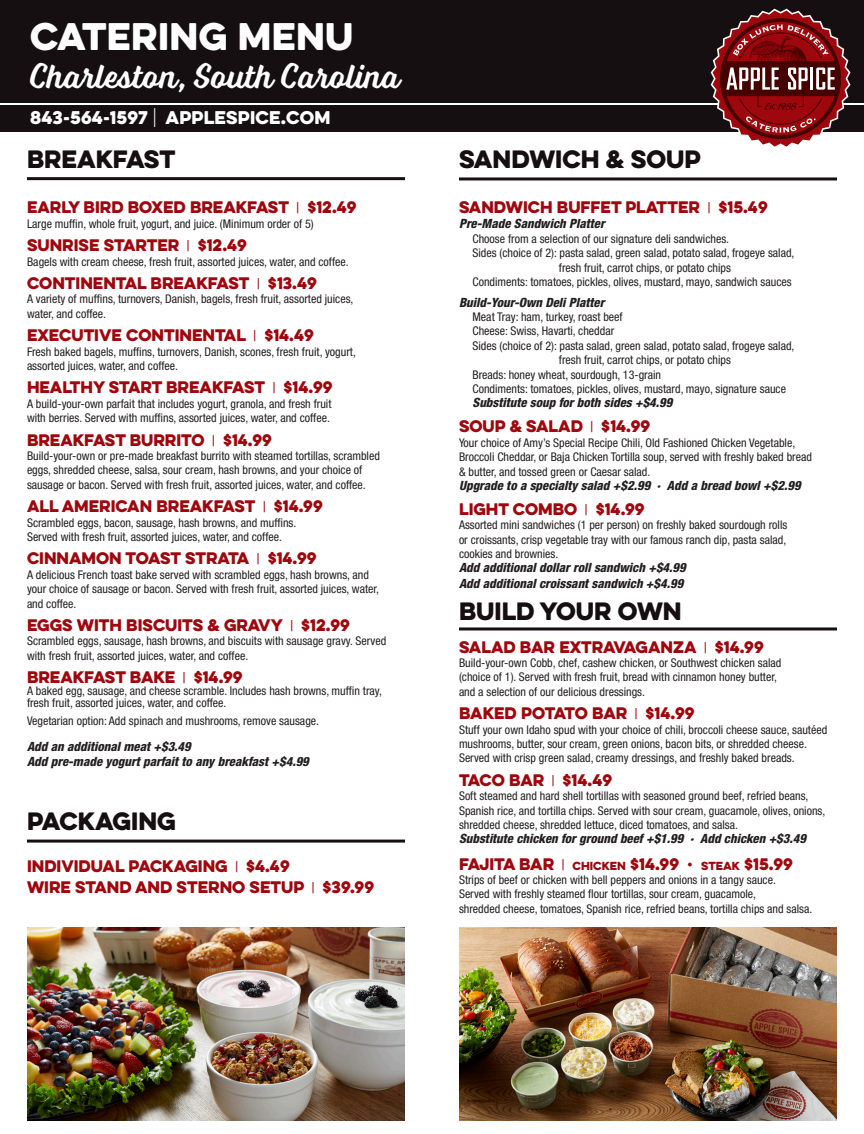
<style>
.page{position:relative;width:864px;height:1134px;background:#fff}
.page>*{position:absolute;margin:0;border:0;box-sizing:border-box;transform-origin:0 0}
.Section_Headers{font:36px "Voltage";color:#fff}
.Section_Headers-2{font:34.5px "Eveleth Clean";letter-spacing:.01em;color:#fff}
.Sandwiches___Wraps{font:22.5px "Eveleth Clean";color:#160f11}
.t1{font:16.5px "Eveleth Clean";letter-spacing:.01em;color:#fff}
.Copy{font:15px/21px "Eveleth Clean";color:#9d070d}
.Sides-AddOns{font:italic 800 condensed 12.75px "Helvetica Neue LT Std";color:#231f20}
.Copy-2{font:condensed 12px/14.4px "Helvetica Neue LT Std";color:#231f20}
.s1{font-weight:100}
.s2{font-family:"Helvetica Neue LT Std";font-stretch:condensed}
.s3{font-size:10.5px}
</style>
<div class="page">
<hr style="left:27px;top:177px;width:378px;height:3px;background:#160f11">
<hr style="left:459px;top:177px;width:378px;height:3px;background:#160f11">
<hr style="left:459px;top:627px;width:378px;height:3px;background:#160f11">
<img style="left:27px;top:927px;width:378px;height:193px">
<img style="left:459px;top:927px;width:378px;height:193px">
<div style="left:0;top:0;width:864px;height:103px;background:#160f11"></div>
<div style="left:0;top:105px;width:864px;height:27px;background:#160f11"></div>
<svg style="left:711px;top:9px;width:140px;height:138px"></svg>
<hr style="left:27px;top:840px;width:378px;height:3px;background:#160f11">
<p class="Section_Headers-2" style="left:30px;top:10px;width:325px">CATERING MENU</p>
<p class="Section_Headers" style="left:30px;top:54px;width:372px">Charleston, South Carolina</p>
<p class="t1" style="left:30px;top:105px;width:302px">843-564-1597 <span class="s1">|</span> APPLESPICE.COM</p>
<p class="Sandwiches___Wraps" style="left:27px;top:142px;width:150px">BREAKFAST</p>
<p class="Copy" style="left:27px;top:197px;width:331px">EARLY BIRD BOXED BREAKFAST <span class="s2">|</span> $12.49</p>
<p class="Copy-2" style="left:27px;top:216px;width:288px">Large muffin, whole fruit, yogurt, and juice. (Minimum order of 5)</p>
<p class="Copy" style="left:27px;top:234px;width:221px">SUNRISE STARTER <span class="s2">|</span> $12.49</p>
<p class="Copy-2" style="left:27px;top:254px;width:323px">Bagels with cream cheese, fresh fruit, assorted juices, water, and coffee.</p>
<p class="Copy" style="left:27px;top:272px;width:291px">CONTINENTAL BREAKFAST <span class="s2">|</span> $13.49</p>
<p class="Copy-2" style="left:27px;top:292px;width:328px">A variety of muffins, turnovers, Danish, bagels, fresh fruit, assorted juices, water, and coffee.</p>
<p class="Copy" style="left:27px;top:324px;width:288px">EXECUTIVE CONTINENTAL <span class="s2">|</span> $14.49</p>
<p class="Copy-2" style="left:27px;top:344px;width:330px">Fresh baked bagels, muffins, turnovers, Danish, scones, fresh fruit, yogurt, assorted juices, water, and coffee.</p>
<p class="Copy" style="left:27px;top:377px;width:307px">HEALTHY START BREAKFAST <span class="s2">|</span> $14.99</p>
<p class="Copy-2" style="left:27px;top:396px;width:306px">A build-your-own parfait that includes yogurt, granola, and fresh fruit with berries. Served with muffins, assorted juices, water, and coffee.</p>
<p class="Copy" style="left:27px;top:429px;width:247px">BREAKFAST BURRITO <span class="s2">|</span> $14.99</p>
<p class="Copy-2" style="left:27px;top:449px;width:354px">Build-your-own or pre-made breakfast burrito with steamed tortillas, scrambled eggs, shredded cheese, salsa, sour cream, hash browns, and your choice of sausage or bacon. Served with fresh fruit, assorted juices, water, and coffee.</p>
<p class="Copy" style="left:27px;top:495px;width:297px">ALL AMERICAN BREAKFAST <span class="s2">|</span> $14.99</p>
<p class="Copy-2" style="left:27px;top:515px;width:271px">Scrambled eggs, bacon, sausage, hash browns, and muffins.<br>Served with fresh fruit, assorted juices, water, and coffee.</p>
<p class="Copy" style="left:27px;top:548px;width:291px">CINNAMON TOAST STRATA <span class="s2">|</span> $14.99</p>
<p class="Copy-2" style="left:27px;top:567px;width:354px">A delicious French toast bake served with scrambled eggs, hash browns, and your choice of sausage or bacon. Served with fresh fruit, assorted juices, water, and coffee.</p>
<p class="Copy" style="left:27px;top:614px;width:324px">EGGS WITH BISCUITS &amp; GRAVY <span class="s2">|</span> $12.99</p>
<p class="Copy-2" style="left:27px;top:634px;width:361px">Scrambled eggs, sausage, hash browns, and biscuits with sausage gravy. Served with fresh fruit, assorted juices, water, and coffee.</p>
<p class="Copy" style="left:27px;top:666px;width:217px">BREAKFAST BAKE <span class="s2">|</span> $14.99</p>
<p class="Copy-2" style="left:27px;top:685px;width:357px;line-height:12px">A baked egg, sausage, and cheese scramble. Includes hash browns, muffin tray, fresh fruit, assorted juices, water, and coffee.</p>
<p class="Copy-2" style="left:27px;top:713px;width:294px">Vegetarian option: Add spinach and mushrooms, remove sausage.</p>
<p class="Sides-AddOns" style="left:27px;top:739px;width:165px">Add an additional meat +$3.49</p>
<p class="Sides-AddOns" style="left:27px;top:754px;width:283px">Add pre-made yogurt parfait to any breakfast +$4.99</p>
<p class="Sandwiches___Wraps" style="left:27px;top:804px;width:151px">PACKAGING</p>
<p class="Copy" style="left:27px;top:855px;width:349px">INDIVIDUAL PACKAGING <span class="s2">|</span> $4.49<br>WIRE STAND AND STERNO SETUP <span class="s2">|</span> $39.99</p>
<p class="Sandwiches___Wraps" style="left:459px;top:142px;width:243px">SANDWICH &amp; SOUP</p>
<p class="Copy" style="left:459px;top:196px;width:310px">SANDWICH BUFFET PLATTER <span class="s2">|</span> $15.49</p>
<p class="Sides-AddOns" style="left:459px;top:216px;width:147px">Pre-Made Sandwich Platter</p>
<p class="Copy-2" style="left:472px;top:231px;width:258px">Choose from a selection of our signature deli sandwiches.</p>
<p class="Copy-2" style="left:472px;top:246px;width:324px">Sides (choice of 2): pasta salad, green salad, potato salad, frogeye salad,</p>
<p class="Copy-2" style="left:559px;top:260px;width:174px">fresh fruit, carrot chips, or potato chips</p>
<p class="Copy-2" style="left:472px;top:274px;width:321px">Condiments: tomatoes, pickles, olives, mustard, mayo, sandwich sauces</p>
<p class="Sides-AddOns" style="left:459px;top:294px;width:147px">Build-Your-Own Deli Platter</p>
<p class="Copy-2" style="left:472px;top:310px;width:152px">Meat Tray: ham, turkey, roast beef</p>
<p class="Copy-2" style="left:472px;top:324px;width:143px">Cheese: Swiss, Havarti, cheddar</p>
<p class="Copy-2" style="left:472px;top:338px;width:324px">Sides (choice of 2): pasta salad, green salad, potato salad, frogeye salad,</p>
<p class="Copy-2" style="left:559px;top:353px;width:174px">fresh fruit, carrot chips, or potato chips</p>
<p class="Copy-2" style="left:472px;top:367px;width:190px">Breads: honey wheat, sourdough, 13-grain</p>
<p class="Copy-2" style="left:472px;top:382px;width:315px">Condiments: tomatoes, pickles, olives, mustard, mayo, signature sauce</p>
<p class="Sides-AddOns" style="left:472px;top:395px;width:202px">Substitute soup for both sides +$4.99</p>
<p class="Copy" style="left:459px;top:415px;width:193px">SOUP &amp; SALAD <span class="s2">|</span> $14.99</p>
<p class="Copy-2" style="left:459px;top:435px;width:355px">Your choice of Amy’s Special Recipe Chili, Old Fashioned Chicken Vegetable,<br>Broccoli Cheddar, or Baja Chicken Tortilla soup, served with freshly baked bread &amp; butter, and tossed green or Caesar salad.</p>
<p class="Sides-AddOns" style="left:459px;top:477px;width:343px">Upgrade to a specialty salad +$2.99 · Add a bread bowl +$2.99</p>
<p class="Copy" style="left:459px;top:498px;width:187px">LIGHT COMBO <span class="s2">|</span> $14.99</p>
<p class="Copy-2" style="left:459px;top:518px;width:330px;text-align:justify">Assorted mini sandwiches (1 per person) on freshly baked sourdough rolls or croissants, crisp vegetable tray with our famous ranch dip, pasta salad, cookies and brownies.</p>
<p class="Sides-AddOns" style="left:459px;top:560px;width:228px">Add additional dollar roll sandwich +$4.99</p>
<p class="Sides-AddOns" style="left:459px;top:575px;width:226px">Add additional croissant sandwich +$4.99</p>
<p class="Sandwiches___Wraps" style="left:459px;top:593px;width:224px">BUILD YOUR OWN</p>
<p class="Copy" style="left:459px;top:636px;width:306px">SALAD BAR EXTRAVAGANZA <span class="s2">|</span> $14.99</p>
<p class="Copy-2" style="left:459px;top:655px;width:324px">Build-your-own Cobb, chef, cashew chicken, or Southwest chicken salad (choice of 1). Served with fresh fruit, bread with cinnamon honey butter, and a selection of our delicious dressings.</p>
<p class="Copy" style="left:459px;top:702px;width:237px">BAKED POTATO BAR <span class="s2">|</span> $14.99</p>
<p class="Copy-2" style="left:459px;top:722px;width:370px">Stuff your own Idaho spud with your choice of chili, broccoli cheese sauce, sautéed mushrooms, butter, sour cream, green onions, bacon bits, or shredded cheese.<br>Served with crisp green salad, creamy dressings, and freshly baked breads.</p>
<p class="Copy" style="left:459px;top:769px;width:155px">TACO BAR <span class="s2">|</span> $14.49</p>
<p class="Copy-2" style="left:459px;top:789px;width:368px">Soft steamed and hard shell tortillas with seasoned ground beef, refried beans,<br>Spanish rice, and tortilla chips. Served with sour cream, guacamole, olives, onions, shredded cheese, shredded lettuce, diced tomatoes, and salsa.</p>
<p class="Sides-AddOns" style="left:459px;top:831px;width:349px">Substitute chicken for ground beef +$1.99 · Add chicken +$3.49</p>
<p class="Copy" style="left:459px;top:853px;width:335px">FAJITA BAR <span class="s2">|</span> <span class="s3">CHICKEN</span> $14.99 · <span class="s3">STEAK</span> $15.99</p>
<p class="Copy-2" style="left:459px;top:872px;width:355px">Strips of beef or chicken with bell peppers and onions in a tangy sauce.<br>Served with freshly steamed flour tortillas, sour cream, guacamole,<br>shredded cheese, tomatoes, Spanish rice, refried beans, tortilla chips and salsa.</p>
</div>
